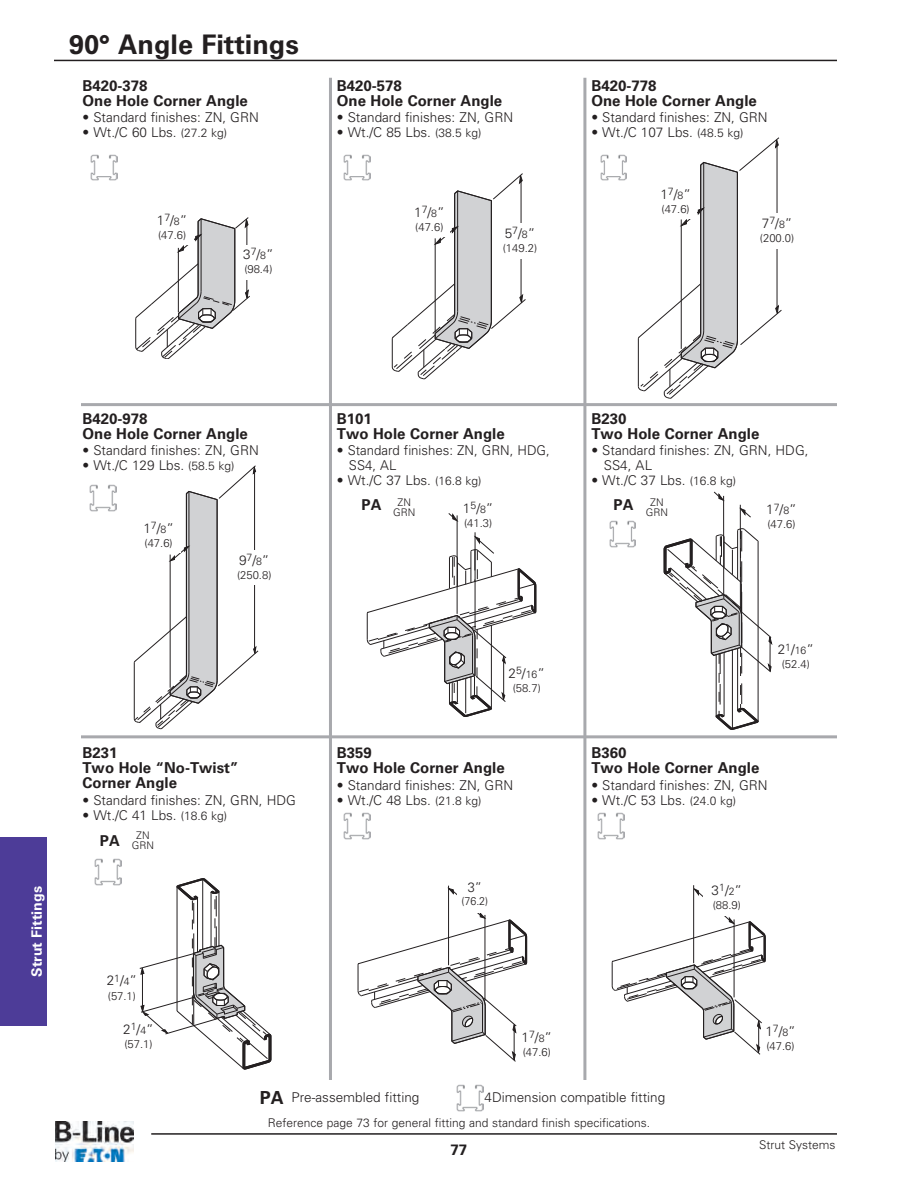
<style>
.page{position:relative;width:918px;height:1188px;background:#fff}
.page>*{position:absolute;margin:0;border:0;box-sizing:border-box;transform-origin:0 0}
.t1{font:700 27px "Univers LT Std";color:#231f20}
.t2{font:700 15px/15px "Univers LT Std";color:#231f20}
.t3{font:700 14.25px "Univers LT Std";color:#fff}
.t4{font:300 13.5px/15px "Univers LT Std";color:#231f20}
.t5{font:300 13.5px "Univers LT Std";color:#231f20;scale:.95 1}
.t6{font:300 12px "Univers LT Std";color:#231f20}
.t7{font:300 11.25px "Univers LT Std";color:#231f20}
.t8{font:300 11.25px "Univers LT Std";color:#231f20;scale:.95 1}
.t9{font:300 10.5px/10.5px "Univers LT Std";color:#231f20;text-align:center}
.s1{font-size:12px}
.s2{font-size:10.5px}
.s3{font-weight:700;font-size:18px}
</style>
<div class="page">
<svg style="left:134px;top:465px;width:124px;height:264px"></svg>
<hr style="left:457px;top:515px;width:1px;height:99px;background:#231f20">
<hr style="left:475px;top:532px;width:1px;height:97px;background:#231f20">
<svg style="left:448px;top:513px;width:10px;height:9px"></svg>
<svg style="left:367px;top:536px;width:170px;height:181px"></svg>
<hr style="left:740px;top:505px;width:1px;height:105px;background:#231f20">
<hr style="left:723px;top:496px;width:1px;height:98px;background:#231f20">
<svg style="left:663px;top:528px;width:109px;height:202px"></svg>
<svg style="left:740px;top:508px;width:11px;height:10px"></svg>
<svg style="left:714px;top:492px;width:10px;height:8px"></svg>
<svg style="left:139px;top:878px;width:133px;height:192px"></svg>
<hr style="left:142px;top:971px;width:1px;height:38px;background:#231f20">
<hr style="left:448px;top:886px;width:1px;height:79px;background:#231f20">
<svg style="left:357px;top:888px;width:170px;height:174px"></svg>
<hr style="left:693px;top:885px;width:1px;height:78px;background:#231f20">
<svg style="left:611px;top:888px;width:155px;height:166px"></svg>
<svg style="left:638px;top:137px;width:144px;height:262px"></svg>
<hr style="left:81px;top:403px;width:756px;height:3px;background:#a8a9ad">
<hr style="left:81px;top:735px;width:756px;height:3px;background:#a8a9ad">
<hr style="left:583px;top:78px;width:3px;height:1002px;background:#a8a9ad">
<hr style="left:329px;top:78px;width:3px;height:1002px;background:#a8a9ad">
<svg style="left:135px;top:217px;width:115px;height:142px"></svg>
<svg style="left:392px;top:173px;width:134px;height:207px"></svg>
<div style="left:238px;top:245px;width:41px;height:34px;background:#fff"></div>
<div style="left:499px;top:223px;width:42px;height:36px;background:#fff"></div>
<div style="left:757px;top:213px;width:41px;height:36px;background:#fff"></div>
<div style="left:151px;top:211px;width:42px;height:34px;background:#fff"></div>
<div style="left:137px;top:519px;width:43px;height:34px;background:#fff"></div>
<div style="left:233px;top:550px;width:42px;height:35px;background:#fff"></div>
<div style="left:704px;top:881px;width:46px;height:34px;background:#fff"></div>
<div style="left:457px;top:878px;width:36px;height:35px;background:#fff"></div>
<div style="left:409px;top:202px;width:41px;height:35px;background:#fff"></div>
<div style="left:655px;top:185px;width:42px;height:34px;background:#fff"></div>
<div style="left:0;top:837px;width:47px;height:189px;background:#4d3c98"></div>
<hr style="left:54px;top:60px;width:783px;height:1px;background:#231f20">
<hr style="left:151px;top:1133px;width:686px;height:2px;background:#231f20">
<img style="left:55px;top:1121px;width:78px;height:41px">
<img style="left:609px;top:521px;width:27px;height:27px">
<img style="left:89px;top:485px;width:27px;height:27px">
<img style="left:91px;top:154px;width:27px;height:27px">
<img style="left:344px;top:154px;width:26px;height:27px">
<img style="left:600px;top:154px;width:27px;height:27px">
<img style="left:94px;top:858px;width:27px;height:27px">
<img style="left:344px;top:813px;width:26px;height:26px">
<img style="left:598px;top:813px;width:27px;height:26px">
<img style="left:456px;top:1084px;width:27px;height:27px">
<h1 class="t1" style="left:69px;top:34px;width:231px">90° Angle Fittings</h1>
<p class="t2" style="left:82px;top:79px;width:167px">B420-378<br>One Hole Corner Angle</p>
<p class="t4" style="left:82px;top:111px;width:178px">• Standard finishes: ZN, GRN</p>
<p class="t4" style="left:82px;top:126px;width:146px">• Wt./C 60 Lbs. <span class="s1">(27.2 kg)</span></p>
<p class="t4" style="left:157px;top:214px;width:32px">1<sup>7</sup>/<span class="s2">8</span>”</p>
<p class="t7" style="left:158px;top:231px;width:30px">(47.6)</p>
<p class="t4" style="left:243px;top:248px;width:32px">3<sup>7</sup>/<span class="s2">8</span>”</p>
<p class="t7" style="left:244px;top:265px;width:30px">(98.4)</p>
<p class="t2" style="left:337px;top:79px;width:167px">B420-578<br>One Hole Corner Angle</p>
<p class="t4" style="left:337px;top:111px;width:178px">• Standard finishes: ZN, GRN</p>
<p class="t4" style="left:337px;top:126px;width:146px">• Wt./C 85 Lbs. <span class="s1">(38.5 kg)</span></p>
<p class="t4" style="left:414px;top:206px;width:32px">1<sup>7</sup>/<span class="s2">8</span>”</p>
<p class="t7" style="left:415px;top:223px;width:30px">(47.6)</p>
<p class="t4" style="left:505px;top:226px;width:32px">5<sup>7</sup>/<span class="s2">8</span>”</p>
<p class="t7" style="left:503px;top:244px;width:36px">(149.2)</p>
<p class="t2" style="left:591px;top:79px;width:167px">B420-778<br>One Hole Corner Angle</p>
<p class="t4" style="left:591px;top:111px;width:178px">• Standard finishes: ZN, GRN</p>
<p class="t4" style="left:591px;top:126px;width:154px">• Wt./C 107 Lbs. <span class="s1">(48.5 kg)</span></p>
<p class="t4" style="left:660px;top:187px;width:32px">1<sup>7</sup>/<span class="s2">8</span>”</p>
<p class="t7" style="left:662px;top:205px;width:30px">(47.6)</p>
<p class="t4" style="left:762px;top:217px;width:32px">7<sup>7</sup>/<span class="s2">8</span>”</p>
<p class="t7" style="left:760px;top:234px;width:36px">(200.0)</p>
<p class="t3" style="left:32px;top:977px;width:92px;rotate:-90deg">Strut Fittings</p>
<p class="t2" style="left:82px;top:412px;width:167px">B420-978<br>One Hole Corner Angle</p>
<p class="t4" style="left:82px;top:444px;width:178px">• Standard finishes: ZN, GRN</p>
<p class="t4" style="left:82px;top:459px;width:154px">• Wt./C 129 Lbs. <span class="s1">(58.5 kg)</span></p>
<p class="t4" style="left:143px;top:521px;width:32px">1<sup>7</sup>/<span class="s2">8</span>”</p>
<p class="t7" style="left:145px;top:539px;width:30px">(47.6)</p>
<p class="t4" style="left:239px;top:553px;width:32px">9<sup>7</sup>/<span class="s2">8</span>”</p>
<p class="t7" style="left:237px;top:571px;width:36px">(250.8)</p>
<p class="t2" style="left:82px;top:747px;width:157px">B231<br>Two Hole “No-Twist”<br>Corner Angle</p>
<p class="t4" style="left:82px;top:794px;width:215px">• Standard finishes: ZN, GRN, HDG</p>
<p class="t4" style="left:82px;top:809px;width:146px">• Wt./C 41 Lbs. <span class="s1">(18.6 kg)</span></p>
<p class="t2" style="left:100px;top:834px;width:21px">PA</p>
<p class="t9" style="left:132px;top:831px;width:24px">ZN<br>GRN</p>
<p class="t4" style="left:107px;top:974px;width:32px">2<sup>1</sup>/<span class="s2">4</span>”</p>
<p class="t7" style="left:108px;top:991px;width:30px">(57.1)</p>
<p class="t4" style="left:123px;top:1023px;width:32px">2<sup>1</sup>/<span class="s2">4</span>”</p>
<p class="t7" style="left:124px;top:1040px;width:30px">(57.1)</p>
<p class="t2" style="left:337px;top:412px;width:169px">B101<br>Two Hole Corner Angle</p>
<p class="t4" style="left:349px;top:444px;width:202px;text-indent:-12px">• Standard finishes: ZN, GRN, HDG,<br>SS4, AL</p>
<p class="t4" style="left:337px;top:474px;width:146px">• Wt./C 37 Lbs. <span class="s1">(16.8 kg)</span></p>
<p class="t2" style="left:591px;top:412px;width:169px">B230<br>Two Hole Corner Angle</p>
<p class="t4" style="left:604px;top:444px;width:206px;text-indent:-12px">• Standard finishes: ZN, GRN, HDG,<br>SS4, AL</p>
<p class="t4" style="left:591px;top:474px;width:146px">• Wt./C 37 Lbs. <span class="s1">(16.8 kg)</span></p>
<p class="t2" style="left:362px;top:499px;width:21px">PA</p>
<p class="t9" style="left:393px;top:498px;width:24px">ZN<br>GRN</p>
<p class="t9" style="left:646px;top:498px;width:24px">ZN<br>GRN</p>
<p class="t2" style="left:614px;top:499px;width:21px">PA</p>
<p class="t4" style="left:463px;top:502px;width:32px">1<sup>5</sup>/<span class="s2">8</span>”</p>
<p class="t7" style="left:464px;top:519px;width:30px">(41.3)</p>
<p class="t4" style="left:509px;top:667px;width:38px">2<sup>5</sup>/<span class="s2">16</span>”</p>
<p class="t7" style="left:513px;top:684px;width:30px">(58.7)</p>
<p class="t4" style="left:766px;top:503px;width:32px">1<sup>7</sup>/<span class="s2">8</span>”</p>
<p class="t7" style="left:767px;top:520px;width:30px">(47.6)</p>
<p class="t4" style="left:778px;top:643px;width:38px">2<sup>1</sup>/<span class="s2">16</span>”</p>
<p class="t7" style="left:782px;top:660px;width:30px">(52.4)</p>
<p class="t2" style="left:337px;top:747px;width:169px">B359<br>Two Hole Corner Angle</p>
<p class="t4" style="left:337px;top:779px;width:178px">• Standard finishes: ZN, GRN</p>
<p class="t4" style="left:337px;top:794px;width:146px">• Wt./C 48 Lbs. <span class="s1">(21.8 kg)</span></p>
<p class="t5" style="left:468px;top:882px;width:17px">3”</p>
<p class="t8" style="left:461px;top:897px;width:30px">(76.2)</p>
<p class="t2" style="left:591px;top:747px;width:169px">B360<br>Two Hole Corner Angle</p>
<p class="t4" style="left:591px;top:779px;width:178px">• Standard finishes: ZN, GRN</p>
<p class="t4" style="left:591px;top:794px;width:146px">• Wt./C 53 Lbs. <span class="s1">(24.0 kg)</span></p>
<p class="t4" style="left:712px;top:884px;width:32px">3<sup>1</sup>/<span class="s2">2</span>”</p>
<p class="t7" style="left:713px;top:901px;width:30px">(88.9)</p>
<p class="t4" style="left:522px;top:1031px;width:32px">1<sup>7</sup>/<span class="s2">8</span>”</p>
<p class="t7" style="left:523px;top:1048px;width:30px">(47.6)</p>
<p class="t4" style="left:765px;top:1025px;width:32px">1<sup>7</sup>/<span class="s2">8</span>”</p>
<p class="t7" style="left:767px;top:1042px;width:30px">(47.6)</p>
<p class="t4" style="left:260px;top:1091px;width:161px"><span class="s3">PA</span> Pre-assembled fitting</p>
<p class="t4" style="left:484px;top:1091px;width:182px">4Dimension compatible fitting</p>
<p class="t6" style="left:268px;top:1118px;width:384px">Reference page 73 for general fitting and standard finish specifications.</p>
<p class="t2" style="left:451px;top:1143px;width:18px">77</p>
<p class="t6" style="left:759px;top:1141px;width:78px">Strut Systems</p>
</div>
